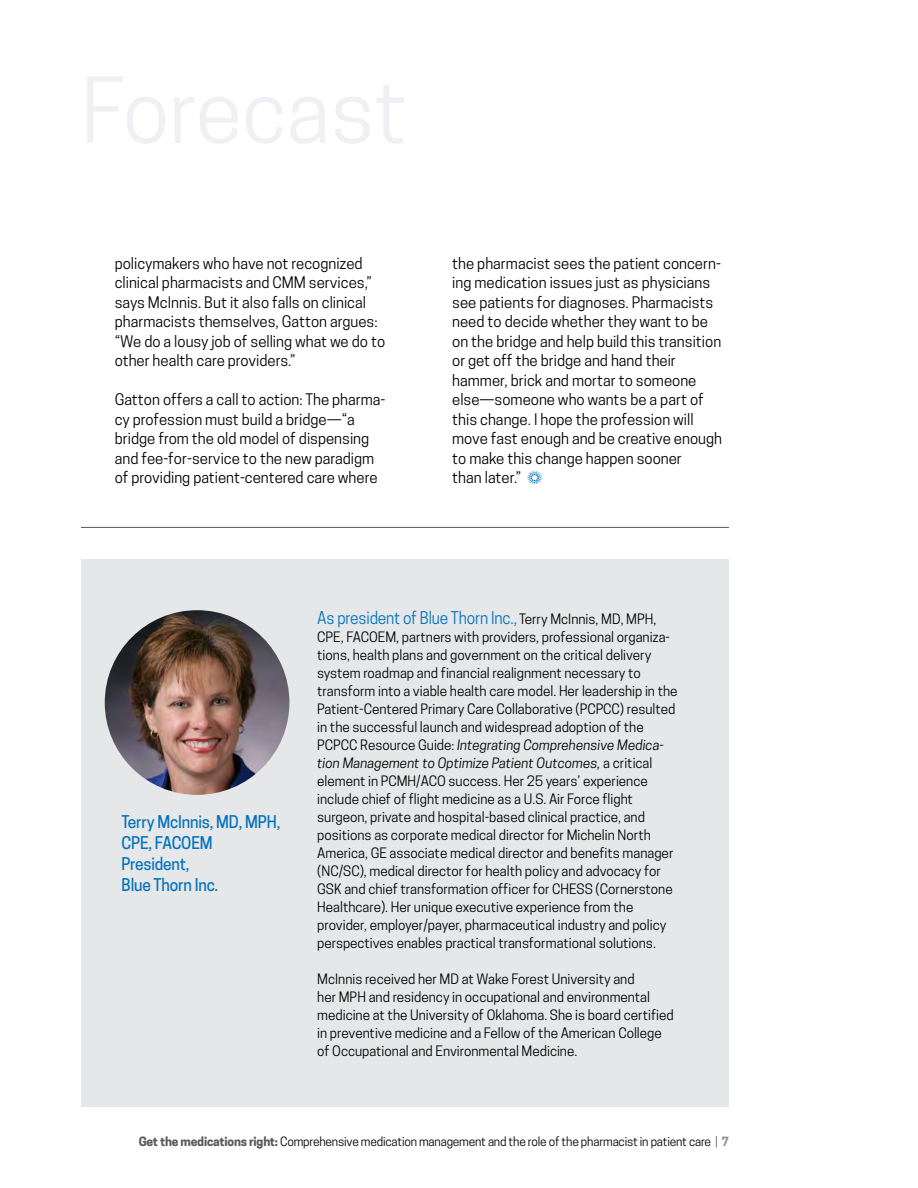
<style>
.page{position:relative;width:918px;height:1188px;background:#fff}
.page>*{position:absolute;margin:0;border:0;box-sizing:border-box;transform-origin:0 0}
.BIO-copy{font:500 16.5px/21px "Cooper Hewitt";letter-spacing:-.01em;color:#0072bc;scale:.94 1}
.BIO-copy-2{font:16.5px "Cooper Hewitt";letter-spacing:-.01em;color:#0072bc;scale:.94 1}
.body_indent{font:15px/19.5px "Cooper Hewitt";color:#000}
.BIO-copy-3{font:13.5px/18px "Cooper Hewitt";color:#000}
.t1{font:12px "Cooper Hewitt";letter-spacing:-.015em;color:#000}
.s1{font-size:13.5px;color:#000}
.s2{font-style:italic}
.s3{font-weight:700;color:#58595b}
.s4{font-weight:300}
.s5{font-weight:700;color:#939598}
</style>
<div class="page">
<svg style="left:527px;top:471px;width:15px;height:13px"></svg>
<div style="left:81px;top:560px;width:648px;height:547px;background:#e6e7e8"></div>
<img style="left:105px;top:610px;width:184px;height:185px;border-radius:92px">
<hr style="left:81px;top:527px;width:648px;height:1px;background:#58595b">
<p class="body_indent" style="left:115px;top:253px;width:272px">policymakers who have not recognized clinical pharmacists and CMM services,” says McInnis. But it also falls on clinical pharmacists themselves, Gatton argues: “We do a lousy job of selling what we do to other health care providers.”</p>
<p class="body_indent" style="left:115px;top:390px;width:272px">Gatton offers a call to action: The pharma&shy;cy profession must build a bridge—“a bridge from the old model of dispensing and fee-for-service to the new paradigm of providing patient-centered care where</p>
<p class="body_indent" style="left:452px;top:253px;width:271px">the pharmacist sees the patient concern&shy;ing medication issues just as physicians see patients for diagnoses. Pharmacists need to decide whether they want to be on the bridge and help build this transition or get off the bridge and hand their hammer, brick and mortar to someone else—someone who wants be a part of this change. I hope the profession will move fast enough and be creative enough to make this change happen sooner<br>than later.”</p>
<p class="BIO-copy" style="left:122px;top:811px;width:170px">Terry McInnis, MD, MPH,<br>CPE, FACOEM</p>
<p class="BIO-copy" style="left:122px;top:853px;width:104px">President,<br>Blue Thorn Inc.</p>
<p class="BIO-copy-2" style="left:317px;top:608px;width:362px">As president of Blue Thorn Inc., <span class="s1">Terry McInnis, MD, MPH,</span></p>
<p class="BIO-copy-3" style="left:317px;top:628px;width:362px">CPE, FACOEM, partners with providers, professional organiza&shy;tions, health plans and government on the critical delivery system roadmap and financial realignment necessary to transform into a viable health care model. Her leadership in the Patient-Centered Primary Care Collaborative (PCPCC) resulted in the successful launch and widespread adoption of the PCPCC Resource Guide: <span class="s2">Integrating Comprehensive Medica&shy;tion Management to Optimize Patient Outcomes,</span> a critical element in PCMH/ACO success. Her 25 years’ experience include chief of flight medicine as a U.S. Air Force flight surgeon, private and hospital-based clinical practice, and positions as corporate medical director for Michelin North America, GE associate medical director and benefits manager (NC/SC), medical director for health policy and advocacy for GSK and chief transformation officer for CHESS (Cornerstone Healthcare). Her unique executive experience from the provider, employer/payer, pharmaceutical industry and policy perspectives enables practical transformational solutions.</p>
<p class="BIO-copy-3" style="left:317px;top:970px;width:358px">McInnis received her MD at Wake Forest University and<br>her MPH and residency in occupational and environmental medicine at the University of Oklahoma. She is board certified in preventive medicine and a Fellow of the American College of Occupational and Environmental Medicine.</p>
<p class="t1" style="left:139px;top:1134px;width:592px"><span class="s3">Get the medications right:</span> Comprehensive medication management and the role of the pharmacist in patient care <span class="s4">|</span> <span class="s5">7</span></p>
</div>
